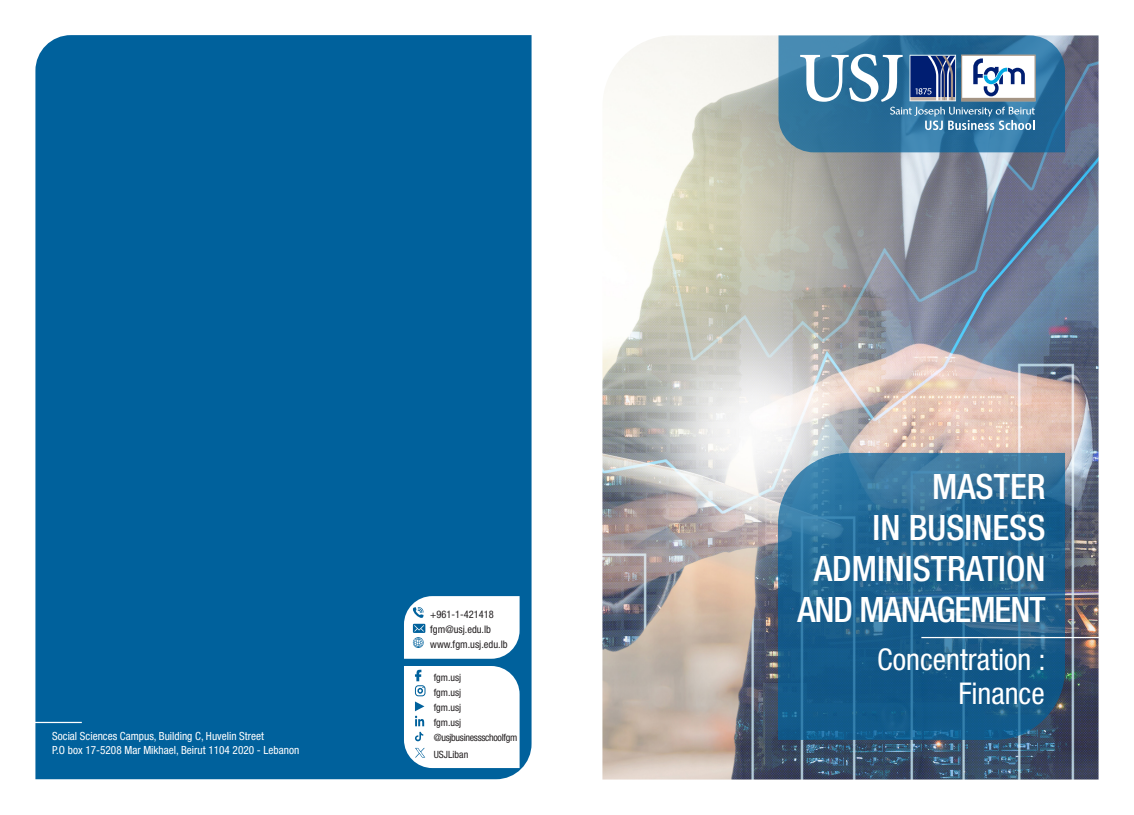
<style>
.page{position:relative;width:1134px;height:815px;background:#fff}
.page>*{position:absolute;margin:0;border:0;box-sizing:border-box;transform-origin:0 0}
.t1{font:500 condensed 35px/41.2px "Helvetica Neue";color:#fff;text-align:right}
.t2{font:500 condensed 35px "Helvetica Neue";letter-spacing:-.03em;color:#fff}
.t3{font:condensed 30px "Helvetica Neue LT Std";color:#fff}
.t4{font:condensed 11.25px "Helvetica Neue LT Std";color:#fff}
.t5{font:condensed 10.38px "Helvetica Neue LT Std";color:#231f20}
.t6{font:condensed 10px "Helvetica Neue LT Std";color:#231f20}
.t7{font:condensed 10px "Helvetica Neue LT Std";letter-spacing:-.03em;color:#231f20}
</style>
<div class="page">
<img style="left:602px;top:35px;width:496px;height:745px">
<svg style="left:778px;top:453px;width:287px;height:287px;background:#246692"></svg>
<div style="left:35px;top:35px;width:496px;height:744px;background:#00619c"></div>
<hr style="left:7px;top:722px;width:75px;height:1px;background:#fff">
<svg style="left:404px;top:596px;width:116px;height:63px"></svg>
<hr style="left:921px;top:637px;width:213px;height:1px;background:#fff">
<svg style="left:404px;top:666px;width:116px;height:102px"></svg>
<svg style="left:778px;top:35px;width:287px;height:117px;background:#5085aa"></svg>
<p class="t4" style="left:52px;top:730px;width:213px">Social Sciences Campus, Building C, Huvelin Street</p>
<p class="t4" style="left:52px;top:743px;width:248px">P.O box 17-5208 Mar Mikhael, Beirut 1104 2020 - Lebanon</p>
<p class="t5" style="left:430px;top:608px;width:65px">+961-1-421418</p>
<p class="t5" style="left:430px;top:623px;width:62px">fgm@usj.edu.lb</p>
<p class="t5" style="left:430px;top:638px;width:79px">www.fgm.usj.edu.lb</p>
<p class="t6" style="left:434px;top:672px;width:29px">fgm.usj</p>
<p class="t6" style="left:434px;top:687px;width:29px">fgm.usj</p>
<p class="t6" style="left:434px;top:702px;width:29px">fgm.usj</p>
<p class="t6" style="left:434px;top:717px;width:29px">fgm.usj</p>
<p class="t7" style="left:434px;top:732px;width:85px">@usjbusinessschoolfgm</p>
<p class="t6" style="left:434px;top:748px;width:36px">USJLiban</p>
<p class="t1" style="left:932px;top:465px;width:115px">MASTER</p>
<p class="t1" style="left:814px;top:506px;width:233px">IN BUSINESS<br>ADMINISTRATION</p>
<p class="t2" style="left:797px;top:589px;width:250px">AND MANAGEMENT</p>
<p class="t3" style="left:877px;top:642px;width:170px">Concentration :</p>
<p class="t3" style="left:959px;top:676px;width:88px">Finance</p>
</div>
